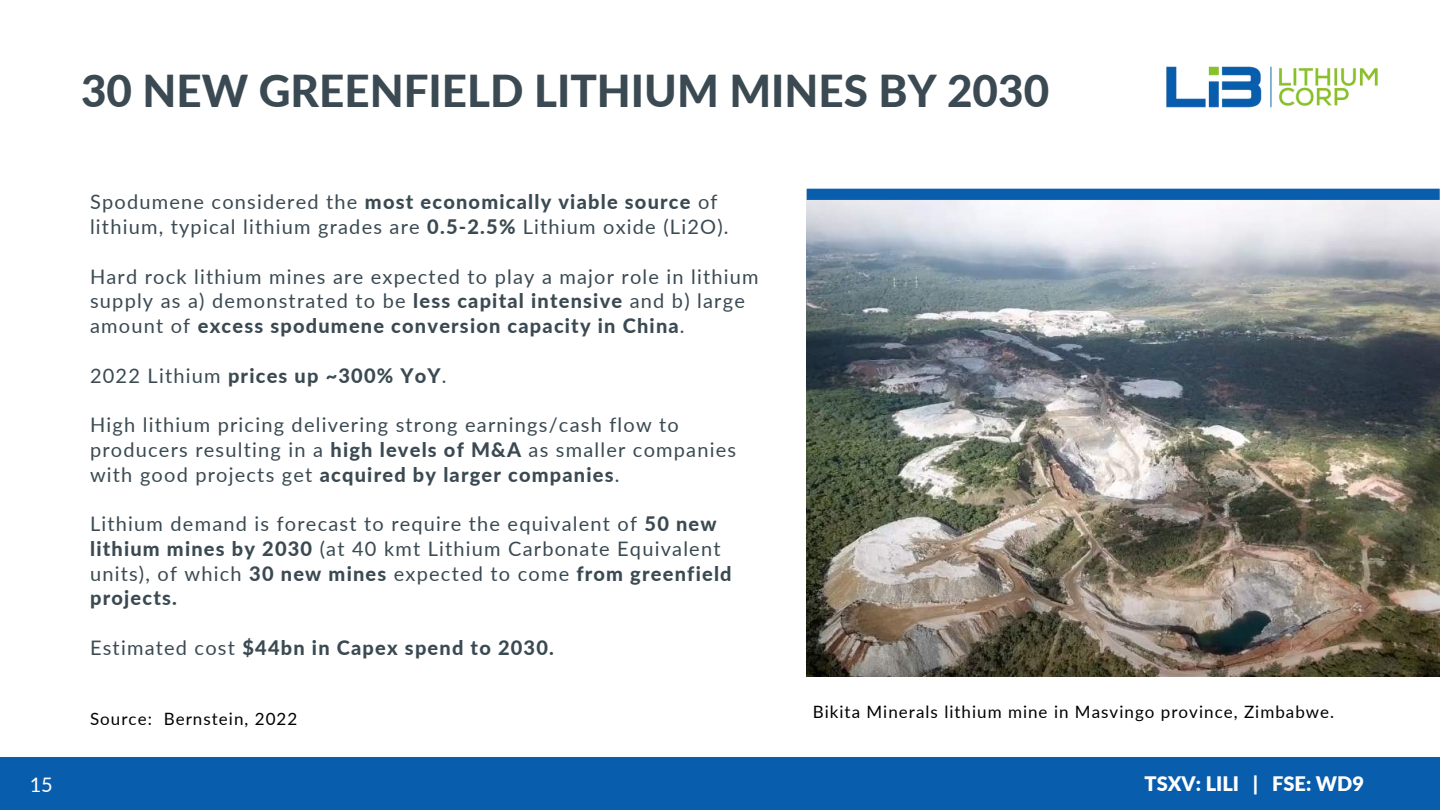
<style>
.page{position:relative;width:1440px;height:810px;background:#fff}
.page>*{position:absolute;margin:0;border:0;box-sizing:border-box;transform-origin:0 0}
.t1{font:800 44px "Lato";color:#3b4a52}
.t2{font:20px/24.8px "Lato";letter-spacing:.06em;color:#3b4a52}
.t3{font:800 20px "Lato";letter-spacing:.06em;color:#3b4a52}
.t4{font:900 20px "Lato";color:#fff}
.t5{font:20px "Lato";color:#fff}
.t6{font:17px "Lato";letter-spacing:.06em;color:#000}
.s1{font-weight:800}
.s2{font-weight:400}
</style>
<div class="page">
<img style="left:1166px;top:66px;width:212px;height:42px">
<div style="left:0;top:757px;width:1440px;height:53px;background:#085dad"></div>
<img style="left:807px;top:200px;width:633px;height:477px">
<div style="left:807px;top:189px;width:633px;height:11px;background:#085dad"></div>
<h1 class="t1" style="left:81px;top:64px;width:970px">30 NEW GREENFIELD LITHIUM MINES BY 2030</h1>
<p class="t2" style="left:90px;top:189px;width:640px">Spodumene considered the <span class="s1">most economically viable source</span> of lithium, typical lithium grades are <span class="s1">0.5-2.5%</span> Lithium oxide (Li2O).</p>
<p class="t2" style="left:90px;top:263px;width:670px">Hard rock lithium mines are expected to play a major role in lithium supply as a) demonstrated to be <span class="s1">less capital intensive</span> and b) large amount of <span class="s1">excess spodumene conversion capacity in China</span>.</p>
<p class="t3" style="left:90px;top:363px;width:358px"><span class="s2">2022 Lithium</span> prices up ~300% YoY<span class="s2">.</span></p>
<p class="t2" style="left:90px;top:412px;width:648px">High lithium pricing delivering strong earnings/cash flow to producers resulting in a <span class="s1">high levels of M&amp;A</span> as smaller companies with good projects get <span class="s1">acquired by larger companies</span>.</p>
<p class="t2" style="left:90px;top:511px;width:643px">Lithium demand is forecast to require the equivalent of <span class="s1">50 new lithium mines by 2030</span> (at 40 kmt Lithium Carbonate Equivalent units), of which <span class="s1">30 new mines</span> expected to come <span class="s1">from greenfield projects.</span></p>
<p class="t3" style="left:90px;top:635px;width:465px"><span class="s2">Estimated cost</span> $44bn in Capex spend to 2030.</p>
<p class="t6" style="left:90px;top:708px;width:209px">Source: Bernstein, 2022</p>
<p class="t6" style="left:813px;top:701px;width:523px">Bikita Minerals lithium mine in Masvingo province, Zimbabwe.</p>
<p class="t5" style="left:30px;top:773px;width:25px">15</p>
<p class="t4" style="left:1145px;top:771px;width:221px">TSXV: LILI | FSE: WD9</p>
</div>
